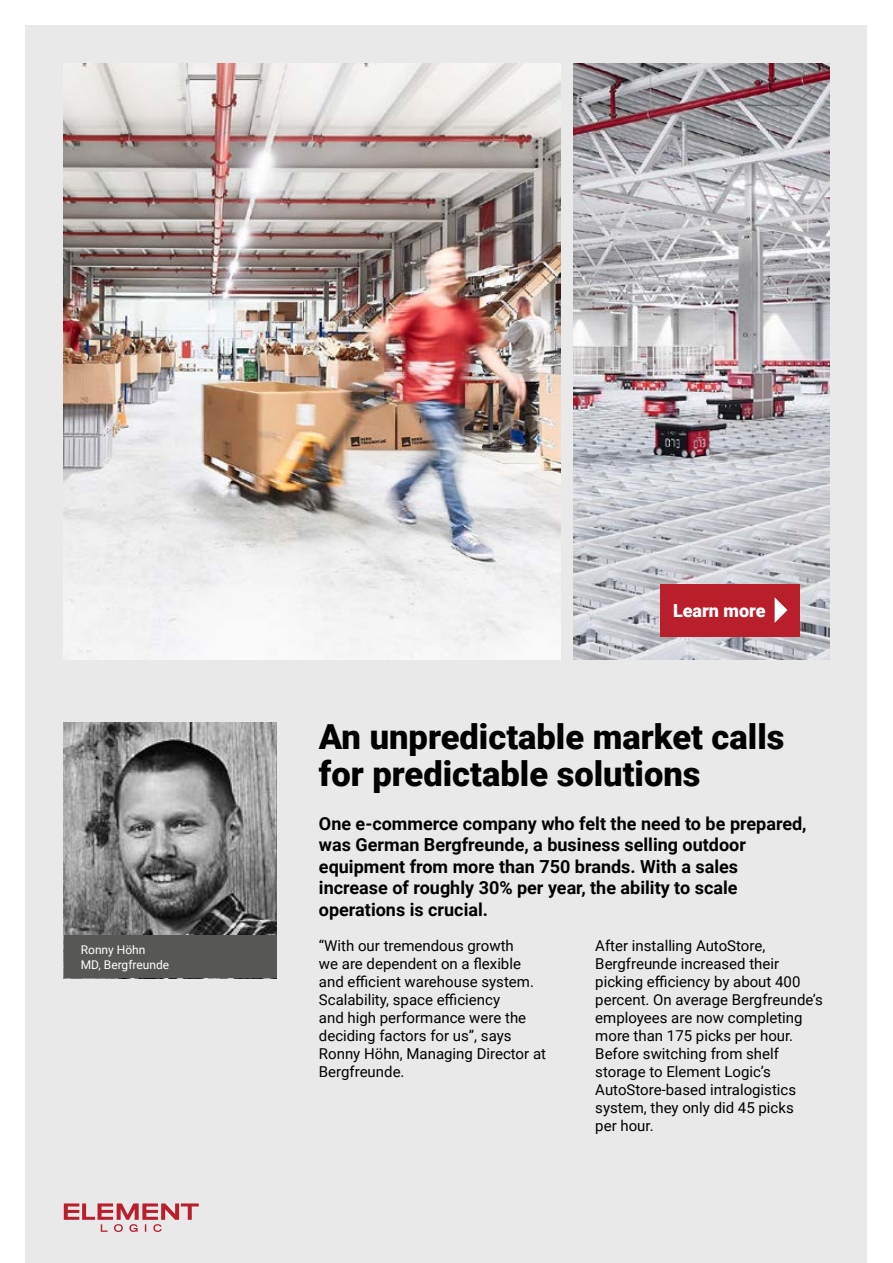
<style>
.page{position:relative;width:893px;height:1263px;background:#fff}
.page>*{position:absolute;margin:0;border:0;box-sizing:border-box;transform-origin:0 0}
.t1{font:900 34.5px/37.5px "Roboto";color:#000}
.t2{font:700 18px/21.6px "Roboto";color:#000}
.t3{font:900 18px "Roboto";color:#fff}
.t4{font:15px/18px "Roboto";color:#000}
.t5{font:12px/14.4px "Roboto";color:#fff}
</style>
<div class="page">
<div style="left:26px;top:26px;width:841px;height:1237px;background:#eae9ea"></div>
<svg style="left:64px;top:1203px;width:135px;height:29px"></svg>
<img style="left:64px;top:64px;width:497px;height:595px">
<img style="left:574px;top:64px;width:255px;height:595px">
<img style="left:64px;top:723px;width:212px;height:212px">
<div style="left:64px;top:935px;width:212px;height:43px;background:#575756"></div>
<div style="left:660px;top:584px;width:140px;height:52px;background:#b91e2b"></div>
<svg style="left:775px;top:597px;width:12px;height:26px"></svg>
<p class="t5" style="left:81px;top:942px;width:90px">Ronny Höhn<br>MD, Bergfreunde</p>
<p class="t3" style="left:673px;top:598px;width:94px">Learn more</p>
<h1 class="t1" style="left:319px;top:716px;width:467px">An unpredictable market calls for predictable solutions</h1>
<p class="t2" style="left:319px;top:812px;width:489px">One e-commerce company who felt the need to be prepared, was German Bergfreunde, a business selling outdoor equipment from more than 750 brands. With a sales increase of roughly 30% per year, the ability to scale operations is crucial.</p>
<p class="t4" style="left:319px;top:936px;width:229px">“With our tremendous growth<br>we are dependent on a flexible and efficient warehouse system.<br>Scalability, space efficiency<br>and high performance were the deciding factors for us”, says<br>Ronny Höhn, Managing Director at<br>Bergfreunde.</p>
<p class="t4" style="left:595px;top:936px;width:229px">After installing AutoStore,<br>Bergfreunde increased their picking efficiency by about 400 percent. On average Bergfreunde’s employees are now completing more than 175 picks per hour.<br>Before switching from shelf storage to Element Logic’s<br>AutoStore-based intralogistics system, they only did 45 picks<br>per hour.</p>
</div>
